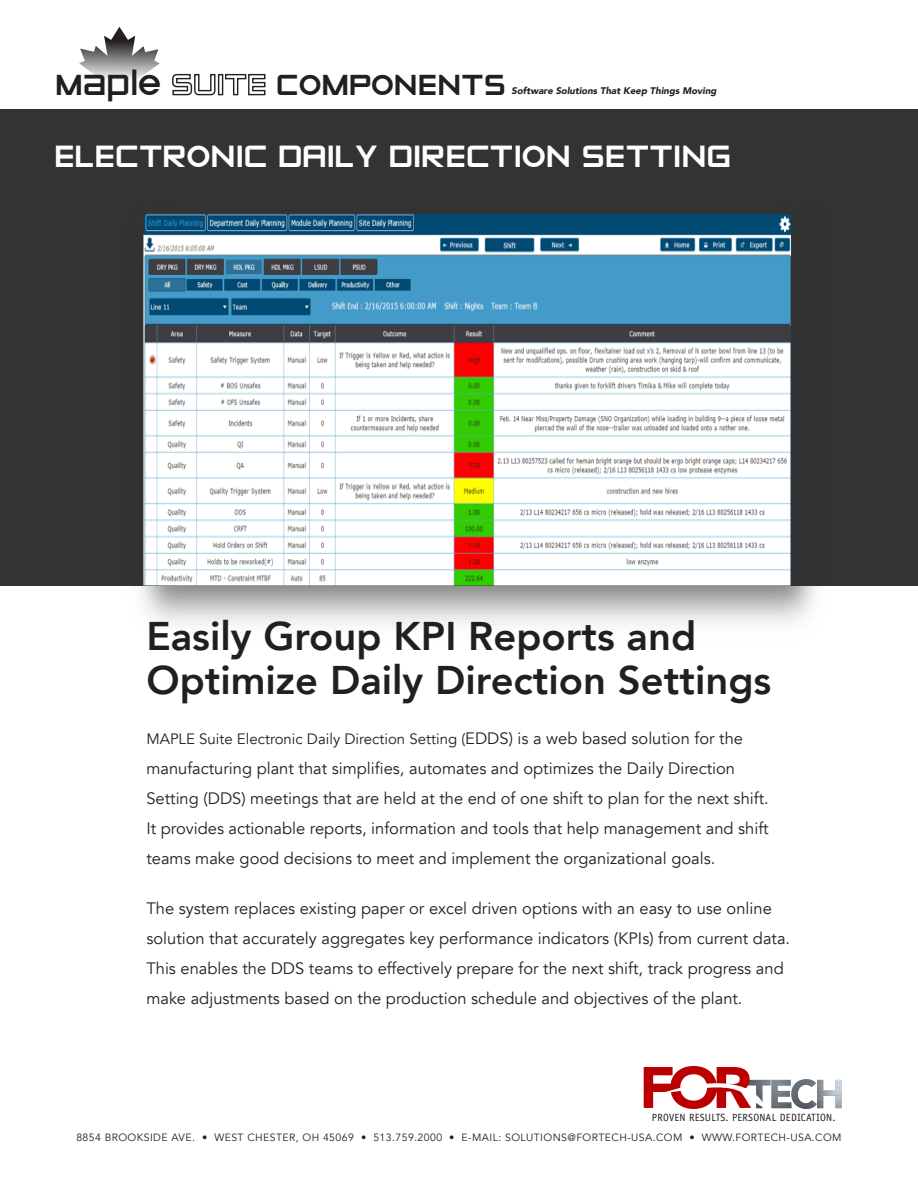
<style>
.page{position:relative;width:918px;height:1188px;background:#fff}
.page>*{position:absolute;margin:0;border:0;box-sizing:border-box;transform-origin:0 0}
.t1{font:800 39.9px/44.4px "Avenir";color:#231f20}
.t2{font:36px "Zeroes";color:#fff}
.t3{font:34.05px "Zeroes";color:#231f20}
.t4{font:16.5px/30px "Avenir";color:#231f20}
.t5{font:15px "Avenir";color:#231f20}
.t6{font:10.5px "Avenir";letter-spacing:.04em;color:#231f20}
.t7{font:10.5px "Officina Sans Std";letter-spacing:.02em;color:#231f20}
.t8{font:italic 900 9.6px "Avenir";color:#231f20}
.s1{font-size:16.5px}
</style>
<div class="page">
<svg style="left:644px;top:1066px;width:198px;height:43px"></svg>
<svg style="left:79px;top:27px;width:81px;height:53px"></svg>
<svg style="left:172px;top:73px;width:44px;height:23px"></svg>
<div style="left:218px;top:74px;width:5px;height:21px;border:1px solid #231f20"></div>
<svg style="left:225px;top:73px;width:41px;height:23px"></svg>
<div style="left:0;top:109px;width:918px;height:104px;background:#333"></div>
<div style="left:0;top:213px;width:918px;height:373px;background:#333"></div>
<img style="left:140px;top:213px;width:677px;height:412px">
<h3 class="t3" style="left:55px;top:67px;width:108px">Maple</h3>
<h3 class="t3" style="left:277px;top:67px;width:231px">COMPONENTS</h3>
<p class="t8" style="left:512px;top:83px;width:207px">Software Solutions That Keep Things Moving</p>
<p class="t2" style="left:54px;top:137px;width:679px">ELECTRONIC DAILY DIRECTION SETTING</p>
<p class="t1" style="left:146px;top:614px;width:626px">Easily Group KPI Reports and<br>Optimize Daily Direction Settings</p>
<p class="t5" style="left:146px;top:730px;width:598px">MAPLE Suite Electronic Daily Direction Setting (<span class="s1">EDDS) is a web based solution for the</span></p>
<p class="t4" style="left:146px;top:754px;width:624px">manufacturing plant that simplifies, automates and optimizes the Daily Direction Setting (DDS) meetings that are held at the end of one shift to plan for the next shift.<br>It provides actionable reports, information and tools that help management and shift teams make good decisions to meet and implement the organizational goals.</p>
<p class="t4" style="left:146px;top:893px;width:645px">The system replaces existing paper or excel driven options with an easy to use online solution that accurately aggregates key performance indicators (KPIs) from current data.<br>This enables the DDS teams to effectively prepare for the next shift, track progress and make adjustments based on the production schedule and objectives of the plant.</p>
<p class="t7" style="left:652px;top:1111px;width:185px">PROVEN RESULTS. PERSONAL DEDICATION.</p>
<p class="t6" style="left:76px;top:1131px;width:767px">8854 BROOKSIDE AVE. • WEST CHESTER, OH 45069 • 513.759.2000 • E-MAIL: SOLUTIONS@FORTECH-USA.COM • WWW.FORTECH-USA.COM</p>
</div>
